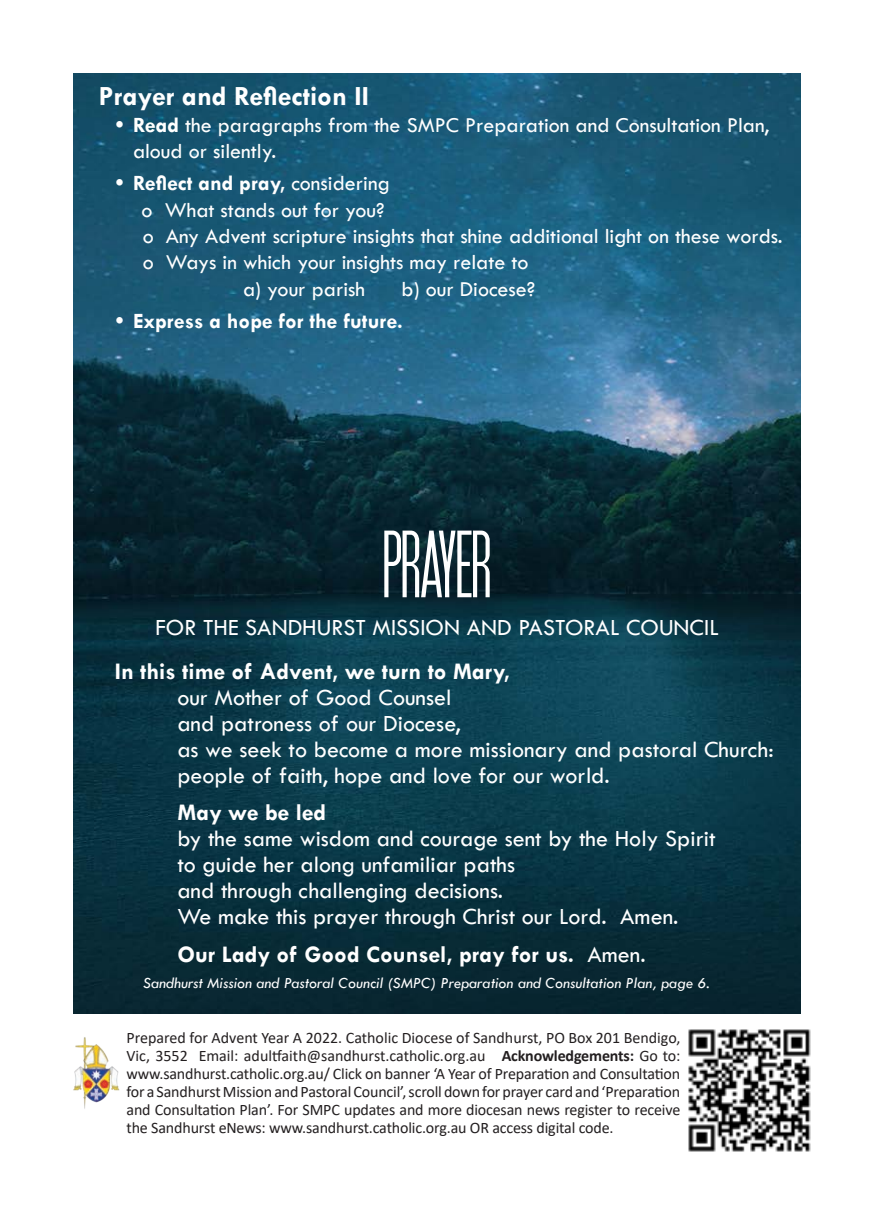
<style>
.page{position:relative;width:874px;height:1225px;background:#fff}
.page>*{position:absolute;margin:0;border:0;box-sizing:border-box;transform-origin:0 0}
.t1{font:100px "SF Movie Poster";color:#fff}
.t2{font:700 28px "Tw Cen";color:#fff}
.t3{font:24px "Tw Cen";color:#fff}
.t4{font:700 24px "Tw Cen";color:#fff}
.t5{font:22px/26.4px "Tw Cen";color:#fff}
.t6{font:700 22px "Tw Cen";color:#fff}
.t7{font:16px/18px "Calibri";letter-spacing:-.01em;color:#231f20;text-align:justify}
.t8{font:italic 16px "Tw Cen";color:#fff}
.s1{font-weight:700}
.s2{font-weight:400}
</style>
<div class="page">
<img style="left:74px;top:74px;width:725px;height:939px">
<img style="left:688px;top:1029px;width:121px;height:122px">
<img style="left:73px;top:1037px;width:47px;height:72px">
<p class="t2" style="left:99px;top:80px;width:271px">Prayer and Reflection II</p>
<p class="t5" style="left:133px;top:111px;width:637px;text-indent:-17px"><span class="s1">• Read</span> the paragraphs from the SMPC Preparation and Consultation Plan, aloud or silently.</p>
<p class="t6" style="left:116px;top:170px;width:275px">• Reflect and pray, <span class="s2">considering</span></p>
<p class="t5" style="left:141px;top:196px;width:244px">o What stands out for you?</p>
<p class="t5" style="left:143px;top:223px;width:641px">o Any Advent scripture insights that shine additional light on these words.</p>
<p class="t5" style="left:143px;top:249px;width:387px">o Ways in which your insights may relate to</p>
<p class="t5" style="left:243px;top:276px;width:123px">a) your parish</p>
<p class="t5" style="left:401px;top:276px;width:135px">b) our Diocese?</p>
<p class="t6" style="left:116px;top:308px;width:288px">• Express a hope for the future.</p>
<p class="t1" style="left:383px;top:511px;width:109px">PRAYER</p>
<p class="t3" style="left:155px;top:613px;width:564px">FOR THE SANDHURST MISSION AND PASTORAL COUNCIL</p>
<p class="t4" style="left:115px;top:657px;width:396px">In this time of Advent, we turn to Mary,</p>
<p class="t3" style="left:177px;top:683px;width:275px">our Mother of Good Counsel</p>
<p class="t3" style="left:177px;top:709px;width:284px">and patroness of our Diocese,</p>
<p class="t3" style="left:177px;top:735px;width:597px">as we seek to become a more missionary and pastoral Church:</p>
<p class="t3" style="left:177px;top:761px;width:434px">people of faith, hope and love for our world.</p>
<p class="t4" style="left:177px;top:798px;width:150px">May we be led</p>
<p class="t3" style="left:177px;top:824px;width:539px">by the same wisdom and courage sent by the Holy Spirit</p>
<p class="t3" style="left:177px;top:850px;width:339px">to guide her along unfamiliar paths</p>
<p class="t3" style="left:177px;top:876px;width:327px">and through challenging decisions.</p>
<p class="t3" style="left:177px;top:902px;width:502px">We make this prayer through Christ our Lord. Amen.</p>
<p class="t4" style="left:177px;top:939px;width:469px">Our Lady of Good Counsel, pray for us. <span class="s2">Amen.</span></p>
<p class="t8" style="left:143px;top:973px;width:567px">Sandhurst Mission and Pastoral Council (SMPC) Preparation and Consultation Plan, page 6.</p>
<p class="t7" style="left:126px;top:1028px;width:555px">Prepared for Advent Year A 2022. Catholic Diocese of Sandhurst, PO Box 201 Bendigo, Vic, 3552 Email: adultfaith@sandhurst.catholic.org.au <span class="s1">Acknowledgements:</span> Go to: www.sandhurst.catholic.org.au/ Click on banner ‘A Year of Preparation and Consultation for a Sandhurst Mission and Pastoral Council’, scroll down for prayer card and ‘Preparation and Consultation Plan’. For SMPC updates and more diocesan news register to receive the Sandhurst eNews: www.sandhurst.catholic.org.au OR access digital code.</p>
</div>
